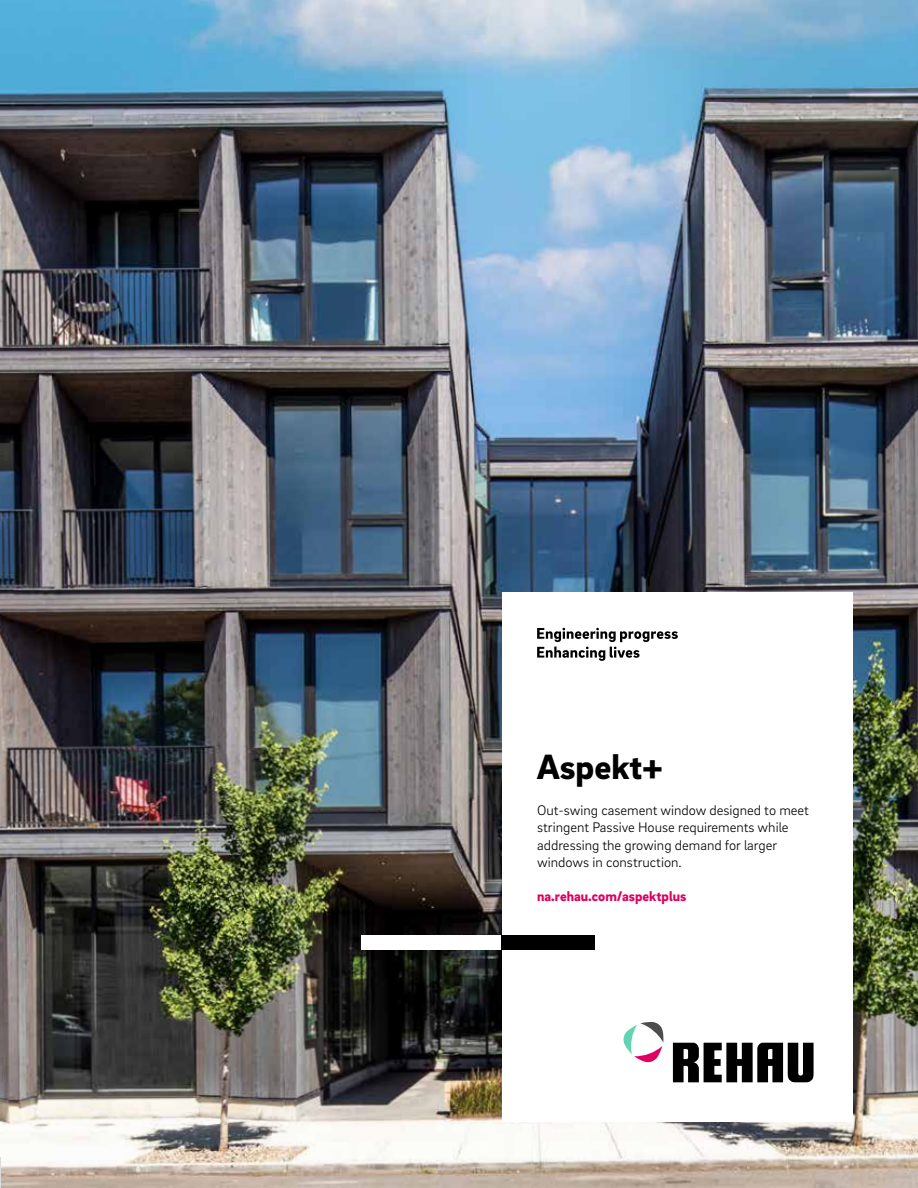
<style>
.page{position:relative;width:918px;height:1188px;background:#fff}
.page>*{position:absolute;margin:0;border:0;box-sizing:border-box;transform-origin:0 0}
.t1{font:900 36px "Brix Sans";color:#000}
.t2{font:300 14.25px/17.1px "Brix Sans";color:#000}
.t3{font:900 14.25px "Brix Sans";color:#dd005f}
</style>
<div class="page">
<img style="left:0;top:0;width:918px;height:1188px">
<div style="left:502px;top:593px;width:351px;height:529px;background:#fff"></div>
<svg style="left:537px;top:628px;width:141px;height:33px"></svg>
<div style="left:362px;top:935px;width:140px;height:14px;background:#fff"></div>
<div style="left:502px;top:935px;width:93px;height:14px;background:#000"></div>
<svg style="left:623px;top:1022px;width:41px;height:41px"></svg>
<svg style="left:673px;top:1043px;width:141px;height:39px"></svg>
<h1 class="t1" style="left:537px;top:743px;width:127px">Aspekt+</h1>
<p class="t2" style="left:537px;top:801px;width:273px">Out-swing casement window designed to meet stringent Passive House requirements while addressing the growing demand for larger windows in construction.</p>
<p class="t3" style="left:537px;top:887px;width:151px">na.rehau.com/aspektplus</p>
</div>
